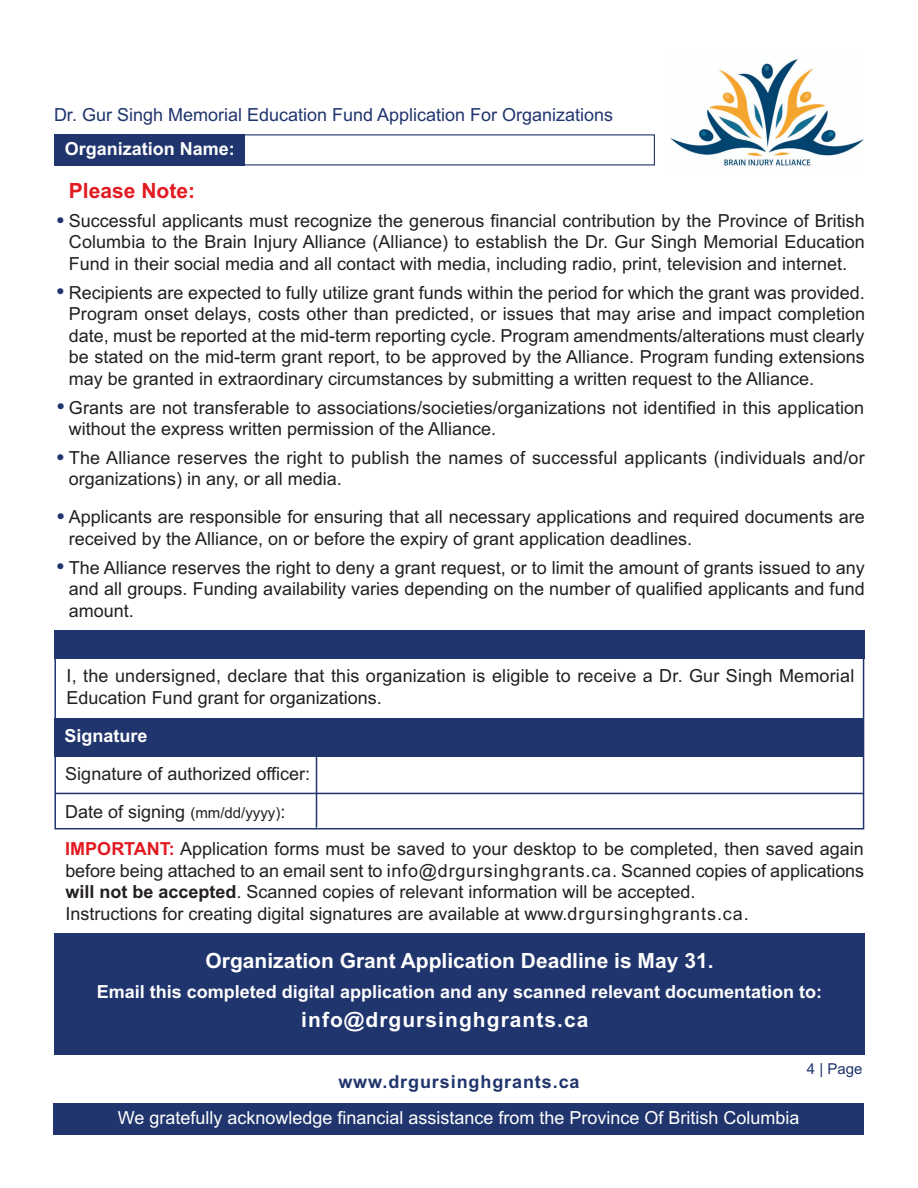
<style>
.page{position:relative;width:918px;height:1188px;background:#fff}
.page>*{position:absolute;margin:0;border:0;box-sizing:border-box;transform-origin:0 0}
.t1{font:700 21px "Arial";color:#fff}
.t2{font:700 21px "Arial";letter-spacing:.05em;color:#fff}
.t3{font:700 21px "Arial";color:#e21a21}
.t4{font:18px/21.6px "Arial";color:#231f20}
.t5{font:700 18px "Arial";color:#fff}
.t6{font:18px "Arial";color:#fff}
.t7{font:18px "Arial";color:#20356d}
.t8{font:700 18px "Arial";letter-spacing:.05em;color:#20356d}
.t9{font:15px "Arial";color:#20356d}
.t10{font:6px "Webdings";color:#20356d}
.s1{font-size:15px}
.s2{font-weight:700;color:#e21a21}
.s3{font-weight:700}
</style>
<div class="page">
<img style="left:670px;top:59px;width:194px;height:107px">
<div style="left:55px;top:134px;width:190px;height:31px;background:#20356d"></div>
<div style="left:53px;top:1104px;width:811px;height:31px;background:#20356d"></div>
<div style="left:54px;top:630px;width:810px;height:29px;background:#20356d"></div>
<div style="left:54px;top:718px;width:810px;height:38px;background:#20356d"></div>
<hr style="left:55px;top:793px;width:809px;height:1px;background:#20356d">
<div style="left:54px;top:933px;width:810px;height:121px;background:#20356d"></div>
<hr style="left:316px;top:756px;width:1px;height:72px;background:#20356d">
<p class="t7" style="left:54px;top:104px;width:561px">Dr. Gur Singh Memorial Education Fund Application For Organizations</p>
<p class="t5" style="left:65px;top:138px;width:172px">Organization Name:</p>
<p class="t3" style="left:69px;top:179px;width:128px">Please Note:</p>
<p class="t4" style="left:69px;top:210px;width:797px;text-align:justify">Successful applicants must recognize the generous financial contribution by the Province of British Columbia to the Brain Injury Alliance (Alliance) to establish the Dr. Gur Singh Memorial Education Fund in their social media and all contact with media, including radio, print, television and internet.</p>
<p class="t4" style="left:69px;top:282px;width:798px;text-align:justify">Recipients are expected to fully utilize grant funds within the period for which the grant was provided.<br>Program onset delays, costs other than predicted, or issues that may arise and impact completion date, must be reported at the mid-term reporting cycle. Program amendments/alterations must clearly be stated on the mid-term grant report, to be approved by the Alliance. Program funding extensions may be granted in extraordinary circumstances by submitting a written request to the Alliance.</p>
<p class="t4" style="left:69px;top:397px;width:797px">Grants are not transferable to associations/societies/organizations not identified in this application without the express written permission of the Alliance.</p>
<p class="t4" style="left:69px;top:447px;width:797px">The Alliance reserves the right to publish the names of successful applicants (individuals and/or organizations) in any, or all media.</p>
<p class="t4" style="left:69px;top:506px;width:797px">Applicants are responsible for ensuring that all necessary applications and required documents are received by the Alliance, on or before the expiry of grant application deadlines.</p>
<p class="t4" style="left:69px;top:557px;width:797px;text-align:justify">The Alliance reserves the right to deny a grant request, or to limit the amount of grants issued to any and all groups. Funding availability varies depending on the number of qualified applicants and fund amount.</p>
<p class="t10" style="left:58px;top:216px;width:7px">■</p>
<p class="t10" style="left:58px;top:287px;width:7px">■</p>
<p class="t10" style="left:58px;top:403px;width:7px">■</p>
<p class="t10" style="left:58px;top:454px;width:7px">■</p>
<p class="t10" style="left:58px;top:512px;width:7px">■</p>
<p class="t10" style="left:57px;top:562px;width:7px">■</p>
<p class="t4" style="left:67px;top:665px;width:789px">I, the undersigned, declare that this organization is eligible to receive a Dr. Gur Singh Memorial<br>Education Fund grant for organizations.</p>
<p class="t5" style="left:64px;top:725px;width:85px">Signature</p>
<p class="t4" style="left:65px;top:755px;width:246px;line-height:37.2px">Signature of authorized officer:<br>Date of signing <span class="s1">(mm/dd/yyyy)</span>:</p>
<p class="t4" style="left:65px;top:838px;width:800px"><span class="s2">IMPORTANT:</span> Application forms must be saved to your desktop to be completed, then saved again before being attached to an email sent to info@drgursinghgrants.ca. Scanned copies of applications <span class="s3">will not be accepted</span>. Scanned copies of relevant information will be accepted.<br>Instructions for creating digital signatures are available at www.drgursinghgrants.ca.</p>
<p class="t1" style="left:205px;top:949px;width:510px">Organization Grant Application Deadline is May 31.</p>
<p class="t5" style="left:97px;top:982px;width:727px">Email this completed digital application and any scanned relevant documentation to:</p>
<p class="t2" style="left:301px;top:1007px;width:289px">info@drgursinghgrants.ca</p>
<p class="t8" style="left:338px;top:1071px;width:243px">www.drgursinghgrants.ca</p>
<p class="t6" style="left:118px;top:1107px;width:683px">We gratefully acknowledge financial assistance from the Province Of British Columbia</p>
<p class="t9" style="left:807px;top:1060px;width:57px">4 | Page</p>
</div>
